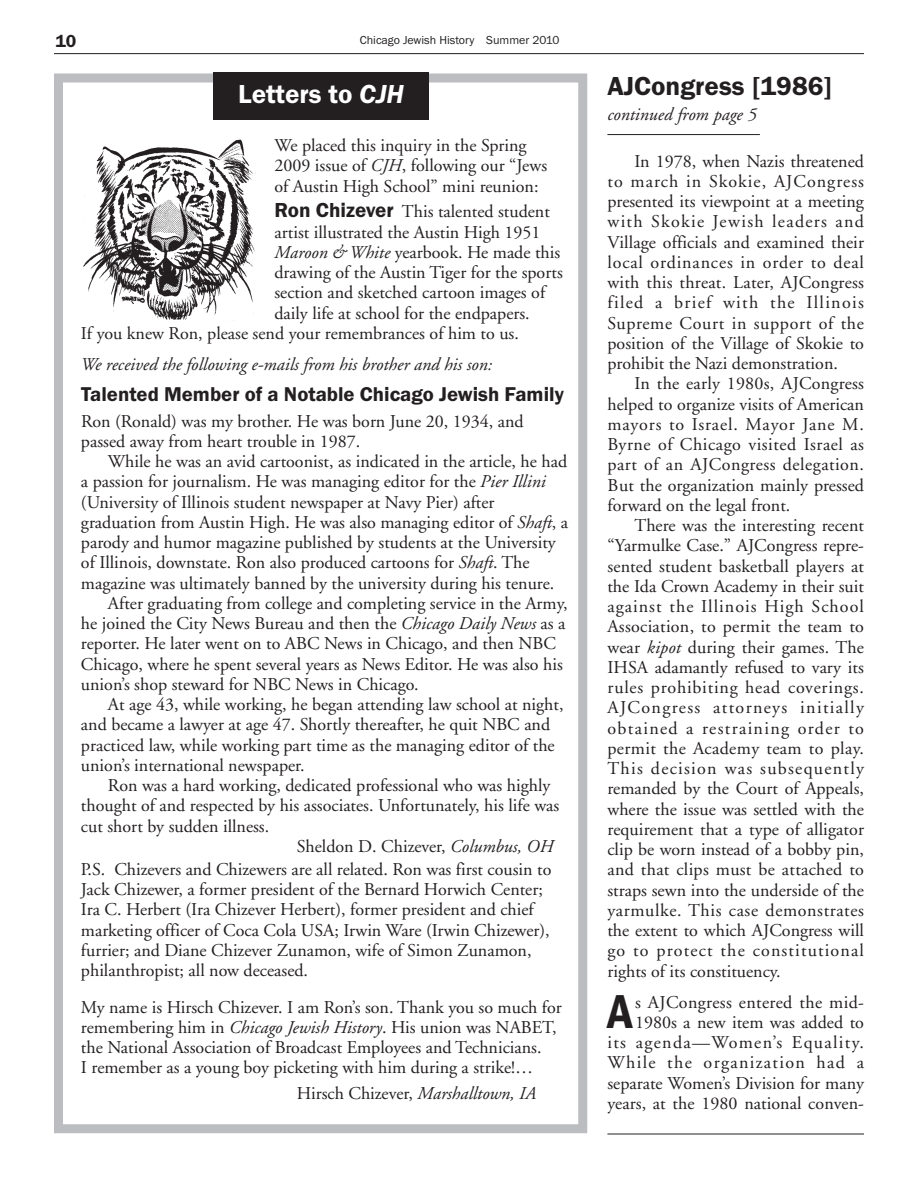
<style>
.page{position:relative;width:918px;height:1188px;background:#fff}
.page>*{position:absolute;margin:0;border:0;box-sizing:border-box;transform-origin:0 0}
.t1{font:600 49.35px "Franklin Got Cd ITC";color:#231f20}
.t2{font:600 27px "Franklin Got ITC";color:#231f20}
.t3{font:600 27px "Franklin Got ITC";color:#fff}
.t4{font:600 20.7px "Franklin Got ITC";color:#231f20}
.t5{font:18px/20.2px "Adobe Garamond";color:#231f20}
.t6{font:italic 18px "Adobe Garamond";color:#231f20}
.t7{font:600 18px "Franklin Got ITC";color:#231f20}
.t8{font:12px "Franklin Got ITC";color:#231f20}
.s1{font-style:italic}
.s2{font-family:"Franklin Got ITC";font-weight:600;font-size:21px}
</style>
<div class="page">
<hr style="left:54px;top:53px;width:810px;height:1px;background:#231f20">
<hr style="left:607px;top:1134px;width:257px;height:1px;background:#231f20">
<div style="left:54px;top:74px;width:533px;height:1059px;border:9px solid #bcbdc0"></div>
<hr style="left:607px;top:134px;width:153px;height:1px;background:#231f20">
<div style="left:213px;top:73px;width:216px;height:47px;background:#231f20"></div>
<img style="left:83px;top:139px;width:173px;height:181px">
<p class="t7" style="left:56px;top:30px;width:22px">10</p>
<p class="t8" style="left:360px;top:33px;width:201px">Chicago Jewish History Summer 2010</p>
<h2 class="t3" style="left:238px;top:78px;width:167px">Letters to <span class="s1">CJH</span></h2>
<p class="t5" style="left:274px;top:137px;width:274px">We placed this inquiry in the Spring<br>2009 issue of <span class="s1">CJH</span>, following our “Jews of Austin High School” mini reunion:</p>
<p class="t5" style="left:274px;top:203px;width:277px"><span class="s2">Ron Chizever</span> This talented student</p>
<p class="t5" style="left:274px;top:223px;width:268px">artist illustrated the Austin High 1951</p>
<p class="t5" style="left:274px;top:244px;width:287px"><span class="s1">Maroon &amp; White</span> yearbook. He made this</p>
<p class="t5" style="left:274px;top:264px;width:290px">drawing of the Austin Tiger for the sports</p>
<p class="t5" style="left:274px;top:284px;width:272px">section and sketched cartoon images of</p>
<p class="t5" style="left:274px;top:304px;width:257px">daily life at school for the endpapers.</p>
<p class="t5" style="left:81px;top:325px;width:439px">If you knew Ron, please send your remembrances of him to us.</p>
<p class="t6" style="left:81px;top:357px;width:413px">We received the following e-mails from his brother and his son:</p>
<p class="t4" style="left:81px;top:382px;width:484px">Talented Member of a Notable Chicago Jewish Family</p>
<p class="t5" style="left:81px;top:412px;width:444px">Ron (Ronald) was my brother. He was born June 20, 1934, and passed away from heart trouble in 1987.</p>
<p class="t5" style="left:108px;top:453px;width:461px">While he was an avid cartoonist, as indicated in the article, he had</p>
<p class="t5" style="left:81px;top:473px;width:466px">a passion for journalism. He was managing editor for the <span class="s1">Pier Illini</span></p>
<p class="t5" style="left:81px;top:493px;width:415px">(University of Illinois student newspaper at Navy Pier) after</p>
<p class="t5" style="left:81px;top:514px;width:489px">graduation from Austin High. He was also managing editor of <span class="s1">Shaft</span>, a</p>
<p class="t5" style="left:81px;top:534px;width:476px">parody and humor magazine published by students at the University</p>
<p class="t5" style="left:81px;top:554px;width:450px">of Illinois, downstate. Ron also produced cartoons for <span class="s1">Shaft</span>. The</p>
<p class="t5" style="left:81px;top:574px;width:475px">magazine was ultimately banned by the university during his tenure.</p>
<p class="t5" style="left:108px;top:595px;width:461px">After graduating from college and completing service in the Army,</p>
<p class="t5" style="left:81px;top:615px;width:486px">he joined the City News Bureau and then the <span class="s1">Chicago Daily News</span> as a</p>
<p class="t5" style="left:81px;top:635px;width:477px">reporter. He later went on to ABC News in Chicago, and then NBC</p>
<p class="t5" style="left:81px;top:655px;width:483px">Chicago, where he spent several years as News Editor. He was also his</p>
<p class="t5" style="left:81px;top:676px;width:339px">union’s shop steward for NBC News in Chicago.</p>
<p class="t5" style="left:108px;top:696px;width:457px">At age 43, while working, he began attending law school at night,</p>
<p class="t5" style="left:81px;top:716px;width:471px">and became a lawyer at age 47. Shortly thereafter, he quit NBC and</p>
<p class="t5" style="left:81px;top:736px;width:475px">practiced law, while working part time as the managing editor of the</p>
<p class="t5" style="left:81px;top:757px;width:225px">union’s international newspaper.</p>
<p class="t5" style="left:108px;top:777px;width:444px">Ron was a hard working, dedicated professional who was highly</p>
<p class="t5" style="left:81px;top:797px;width:480px">thought of and respected by his associates. Unfortunately, his life was</p>
<p class="t5" style="left:81px;top:817px;width:190px">cut short by sudden illness.</p>
<p class="t5" style="left:297px;top:838px;width:258px">Sheldon D. Chizever, <span class="s1">Columbus, OH</span></p>
<p class="t5" style="left:81px;top:861px;width:472px">P.S. Chizevers and Chizewers are all related. Ron was first cousin to Jack Chizewer, a former president of the Bernard Horwich Center; Ira C. Herbert (Ira Chizever Herbert), former president and chief marketing officer of Coca Cola USA; Irwin Ware (Irwin Chizewer), furrier; and Diane Chizever Zunamon, wife of Simon Zunamon, philanthropist; all now deceased.</p>
<p class="t5" style="left:81px;top:998px;width:482px">My name is Hirsch Chizever. I am Ron’s son. Thank you so much for remembering him in <span class="s1">Chicago Jewish History</span>. His union was NABET, the National Association of Broadcast Employees and Technicians.<br>I remember as a young boy picketing with him during a strike!…</p>
<p class="t5" style="left:297px;top:1085px;width:241px">Hirsch Chizever, <span class="s1">Marshalltown, IA</span></p>
<h2 class="t2" style="left:607px;top:69px;width:226px">AJCongress [1986]</h2>
<p class="t6" style="left:607px;top:107px;width:151px">continued from page 5</p>
<p class="t5" style="left:607px;top:152px;width:258px;text-align:justify;text-indent:27px">In 1978, when Nazis threatened to march in Skokie, AJCongress presented its viewpoint at a meeting with Skokie Jewish leaders and Village officials and examined their local ordinances in order to deal with this threat. Later, AJCongress filed a brief with the Illinois Supreme Court in support of the position of the Village of Skokie to prohibit the Nazi demonstration.</p>
<p class="t5" style="left:607px;top:375px;width:258px;text-align:justify;text-indent:27px">In the early 1980s, AJCongress helped to organize visits of American mayors to Israel. Mayor Jane M.<br>Byrne of Chicago visited Israel as part of an AJCongress delegation.<br>But the organization mainly pressed forward on the legal front.</p>
<p class="t5" style="left:607px;top:517px;width:258px;text-align:justify;text-indent:27px">There was the interesting recent “Yarmulke Case.” AJCongress repre&shy;sented student basketball players at the Ida Crown Academy in their suit against the Illinois High School Association, to permit the team to wear <span class="s1">kipot</span> during their games. The IHSA adamantly refused to vary its rules prohibiting head coverings.<br>AJCongress attorneys initially obtained a restraining order to permit the Academy team to play.<br>This decision was subsequently remanded by the Court of Appeals, where the issue was settled with the requirement that a type of alligator clip be worn instead of a bobby pin, and that clips must be attached to straps sewn into the underside of the yarmulke. This case demonstrates the extent to which AJCongress will go to protect the constitutional rights of its constituency.</p>
<h1 class="t1" style="left:607px;top:982px;width:27px">A</h1>
<p class="t5" style="left:607px;top:993px;width:258px;text-align:right">s AJCongress entered the mid-<br>1980s a new item was added to<br>its agenda—Women’s Equality.<br>While the organization had a separate Women’s Division for many years, at the 1980 national conven-</p>
</div>
